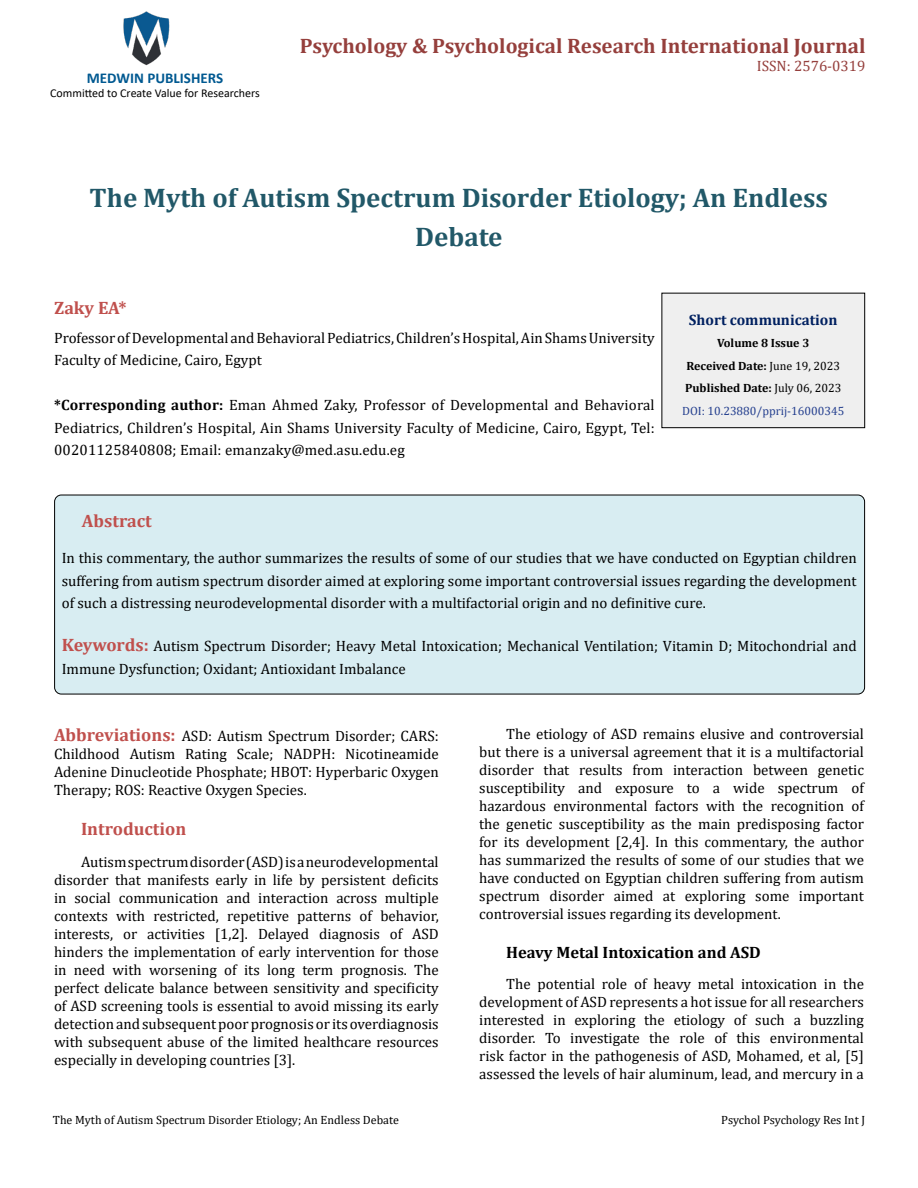
<style>
.page{position:relative;width:918px;height:1188px;background:#fff}
.page>*{position:absolute;margin:0;border:0;box-sizing:border-box;transform-origin:0 0}
.t1{font:700 27px/39px "Cambria";color:#215868;text-align:center}
.t2{font:700 21px "Cambria";color:#953f3c}
.t3{font:700 18px "Cambria";color:#c0504d}
.t4{font:700 16.5px "Cambria";color:#000}
.t5{font:15px/18px "Cambria";color:#000;text-align:justify}
.t6{font:700 15px "Cambria";color:#002060}
.t7{font:700 15px "Calibri";color:#005991}
.t8{font:15px "Cambria";color:#953f3c}
.t9{font:700 12px/22.5px "Cambria";color:#000;text-align:center}
.t10{font:12px "Cambria";color:#000}
.t11{font:12px "Calibri";color:#000}
.s1{font-weight:700}
.s2{font-weight:400}
.s3{font-weight:400;color:#25408f}
.s4{font-weight:700;font-size:18px;color:#c0504d}
</style>
<div class="page">
<img style="left:123px;top:11px;width:47px;height:55px">
<div style="left:662px;top:293px;width:203px;height:135px;background:#efefef"></div>
<div style="left:662px;top:293px;width:203px;height:135px;border:1px solid #000"></div>
<div style="left:55px;top:495px;width:810px;height:199px;background:#d8edf2;border-radius:7px"></div>
<div style="left:54px;top:495px;width:811px;height:199px;border:1px solid #000;border-radius:7px"></div>
<p class="t7" style="left:87px;top:67px;width:138px">MEDWIN PUBLISHERS</p>
<p class="t11" style="left:50px;top:85px;width:211px">Committed to Create Value for Researchers</p>
<h2 class="t2" style="left:300px;top:31px;width:567px">Psychology &amp; Psychological Research International Journal</h2>
<p class="t8" style="left:757px;top:57px;width:110px">ISSN: 2576-0319</p>
<h1 class="t1" style="left:90px;top:178px;width:740px">The Myth of Autism Spectrum Disorder Etiology; An Endless<br>Debate</h1>
<p class="t3" style="left:54px;top:295px;width:74px">Zaky EA*</p>
<p class="t5" style="left:54px;top:327px;width:602px;line-height:22.5px">Professor of Developmental and Behavioral Pediatrics, Children’s Hospital, Ain Shams University<br>Faculty of Medicine, Cairo, Egypt</p>
<p class="t5" style="left:54px;top:394px;width:602px;line-height:22.5px"><span class="s1">*Corresponding author:</span> Eman Ahmed Zaky, Professor of Developmental and Behavioral Pediatrics, Children’s Hospital, Ain Shams University Faculty of Medicine, Cairo, Egypt, Tel:<br>00201125840808; Email: emanzaky@med.asu.edu.eg</p>
<p class="t6" style="left:689px;top:309px;width:150px">Short communication</p>
<p class="t9" style="left:682px;top:331px;width:164px">Volume 8 Issue 3<br>Received Date: <span class="s2">June 19, 2023<br></span>Published Date: <span class="s2">July 06, 2023<br></span><span class="s3">DOI: 10.23880/pprij-16000345</span></p>
<p class="t3" style="left:82px;top:508px;width:71px">Abstract</p>
<p class="t5" style="left:62px;top:547px;width:796px;line-height:22.5px">In this commentary, the author summarizes the results of some of our studies that we have conducted on Egyptian children suffering from autism spectrum disorder aimed at exploring some important controversial issues regarding the development of such a distressing neurodevelopmental disorder with a multifactorial origin and no definitive cure.</p>
<p class="t5" style="left:62px;top:635px;width:796px;line-height:22.5px"><span class="s4">Keywords:</span> Autism Spectrum Disorder; Heavy Metal Intoxication; Mechanical Ventilation; Vitamin D; Mitochondrial and<br>Immune Dysfunction; Oxidant; Antioxidant Imbalance</p>
<p class="t5" style="left:54px;top:727px;width:386px"><span class="s4">Abbreviations:</span> ASD: Autism Spectrum Disorder; CARS:<br>Childhood Autism Rating Scale; NADPH: Nicotineamide Adenine Dinucleotide Phosphate; HBOT: Hyperbaric Oxygen Therapy; ROS: Reactive Oxygen Species.</p>
<p class="t3" style="left:81px;top:816px;width:107px">Introduction</p>
<p class="t5" style="left:54px;top:853px;width:386px;text-indent:27px">Autism spectrum disorder (ASD) is a neurodevelopmental disorder that manifests early in life by persistent deficits in social communication and interaction across multiple contexts with restricted, repetitive patterns of behavior, interests, or activities [1,2]. Delayed diagnosis of ASD hinders the implementation of early intervention for those in need with worsening of its long term prognosis. The perfect delicate balance between sensitivity and specificity of ASD screening tools is essential to avoid missing its early detection and subsequent poor prognosis or its overdiagnosis with subsequent abuse of the limited healthcare resources especially in developing countries [3].</p>
<p class="t5" style="left:479px;top:724px;width:386px;text-indent:27px">The etiology of ASD remains elusive and controversial but there is a universal agreement that it is a multifactorial disorder that results from interaction between genetic susceptibility and exposure to a wide spectrum of hazardous environmental factors with the recognition of the genetic susceptibility as the main predisposing factor for its development [2,4]. In this commentary, the author has summarized the results of some of our studies that we have conducted on Egyptian children suffering from autism spectrum disorder aimed at exploring some important controversial issues regarding its development.</p>
<p class="t4" style="left:506px;top:940px;width:256px">Heavy Metal Intoxication and ASD</p>
<p class="t5" style="left:479px;top:975px;width:386px;text-indent:27px">The potential role of heavy metal intoxication in the development of ASD represents a hot issue for all researchers interested in exploring the etiology of such a buzzling disorder. To investigate the role of this environmental risk factor in the pathogenesis of ASD, Mohamed, et al, [5] assessed the levels of hair aluminum, lead, and mercury in a</p>
<p class="t10" style="left:53px;top:1113px;width:348px">The Myth of Autism Spectrum Disorder Etiology; An Endless Debate</p>
<p class="t10" style="left:721px;top:1113px;width:145px">Psychol Psychology Res Int J</p>
</div>
